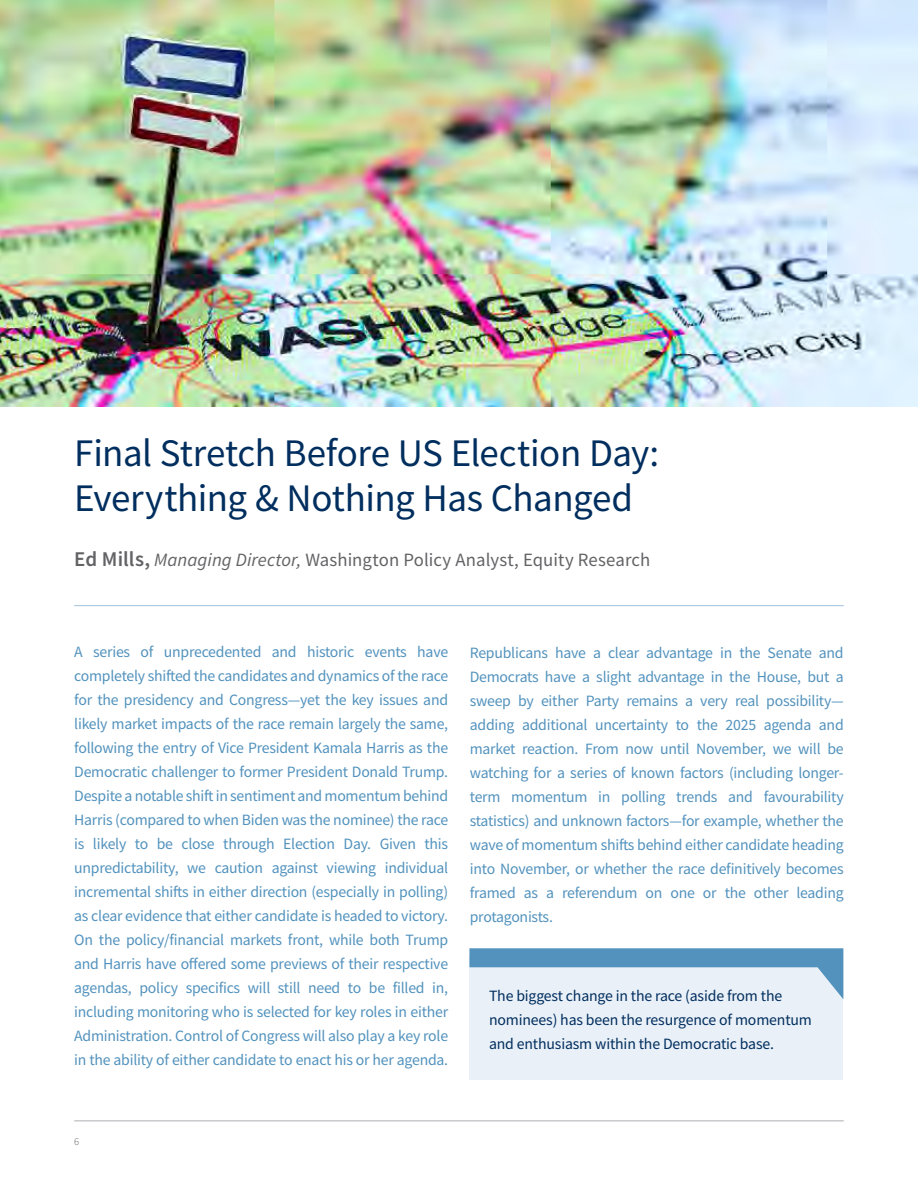
<style>
.page{position:relative;width:918px;height:1188px;background:#fff}
.page>*{position:absolute;margin:0;border:0;box-sizing:border-box;transform-origin:0 0}
.t1{font:39px "Source Sans Pro";letter-spacing:-.015em;color:#002e5e}
.t2{font:18.75px "Source Sans Pro";color:#636366}
.t3{font:15.75px/24px "Source Sans Pro";letter-spacing:-.015em;color:#5292bd;text-align:justify}
.t4{font:15.75px/24px "Source Sans Pro";letter-spacing:-.01em;color:#002e5e}
.t5{font:300 10.5px "Source Sans Pro";color:#636366}
.s1{font-weight:600;font-size:21px}
.s2{font-style:italic}
</style>
<div class="page">
<hr style="left:74px;top:1120px;width:770px;height:1px;background:#adaeb2">
<hr style="left:74px;top:605px;width:770px;height:1px;background:#a1c0db">
<div style="left:469px;top:956px;width:374px;height:124px;background:#eaf0f7"></div>
<svg style="left:469px;top:948px;width:374px;height:51px"></svg>
<img style="left:0;top:0;width:918px;height:406px">
<p class="t1" style="left:74px;top:428px;width:586px">Final Stretch Before US Election Day:</p>
<p class="t1" style="left:74px;top:474px;width:560px">Everything &amp; Nothing Has Changed</p>
<p class="t2" style="left:74px;top:548px;width:578px"><span class="s1">Ed Mills,</span> <span class="s2">Managing Director,</span> Washington Policy Analyst, Equity Research</p>
<p class="t3" style="left:74px;top:640px;width:375px">A series of unprecedented and historic events have completely shifted the candidates and dynamics of the race for the presidency and Congress—yet the key issues and likely market impacts of the race remain largely the same, following the entry of Vice President Kamala Harris as the Democratic challenger to former President Donald Trump.<br>Despite a notable shift in sentiment and momentum behind Harris (compared to when Biden was the nominee) the race is likely to be close through Election Day. Given this unpredictability, we caution against viewing individual incremental shifts in either direction (especially in polling) as clear evidence that either candidate is headed to victory.<br>On the policy/financial markets front, while both Trump and Harris have offered some previews of their respective agendas, policy specifics will still need to be filled in, including monitoring who is selected for key roles in either Administration. Control of Congress will also play a key role in the ability of either candidate to enact his or her agenda.</p>
<p class="t3" style="left:470px;top:640px;width:375px">Republicans have a clear advantage in the Senate and Democrats have a slight advantage in the House, but a sweep by either Party remains a very real possibility— adding additional uncertainty to the 2025 agenda and market reaction. From now until November, we will be watching for a series of known factors (including longer&shy;term momentum in polling trends and favourability statistics) and unknown factors—for example, whether the wave of momentum shifts behind either candidate heading into November, or whether the race definitively becomes framed as a referendum on one or the other leading protagonists.</p>
<p class="t4" style="left:489px;top:983px;width:324px">The biggest change in the race (aside from the nominees) has been the resurgence of momentum and enthusiasm within the Democratic base.</p>
<p class="t5" style="left:74px;top:1135px;width:7px">6</p>
</div>
